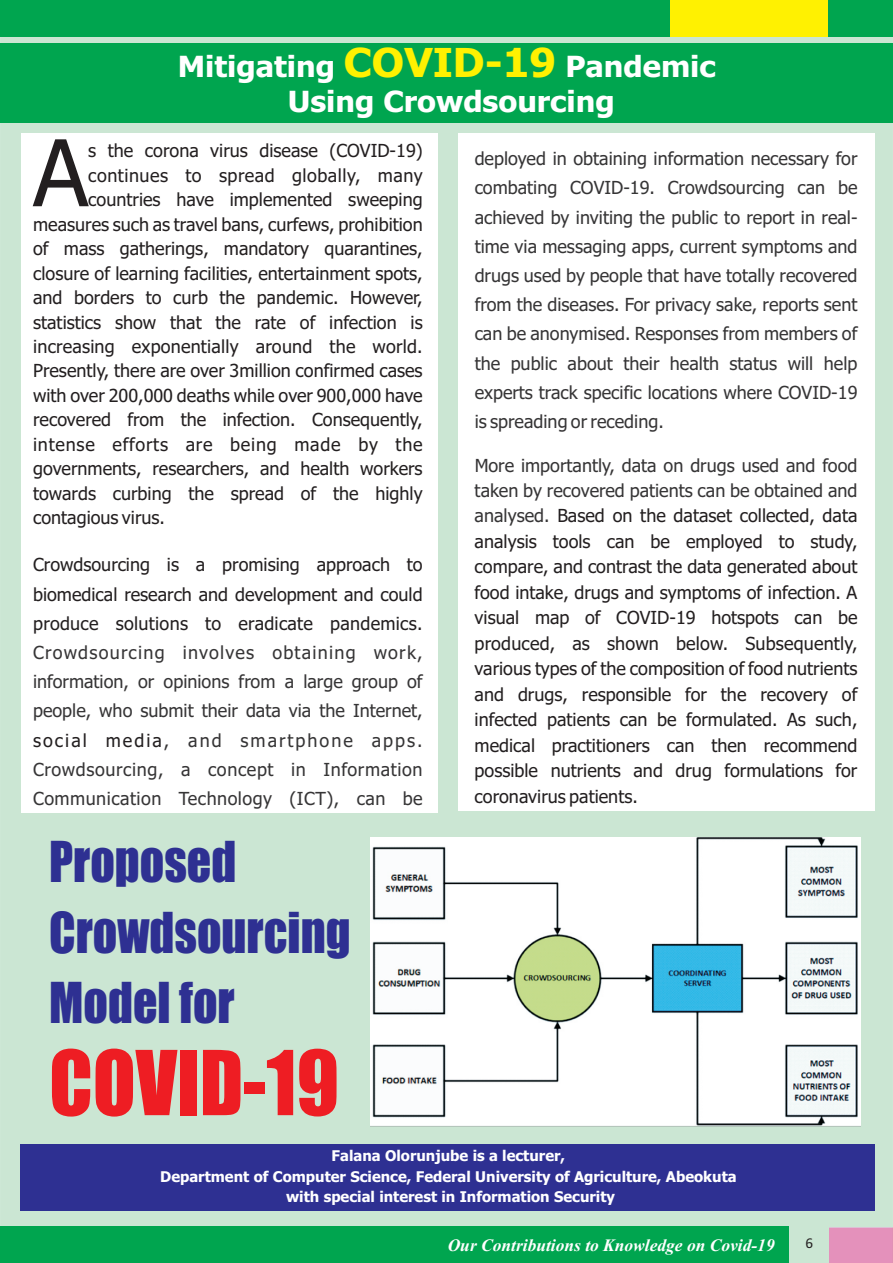
<style>
.page{position:relative;width:893px;height:1263px;background:#fff}
.page>*{position:absolute;margin:0;border:0;box-sizing:border-box;transform-origin:0 0}
.t1{font:91.95px "Tahoma";color:#231f20}
.t2{font:82.5px "Impact";color:#ee1d23;scale:.95 1}
.t3{font:52.05px/70.7px "Impact";color:#2e3092;scale:.92 1}
.t4{font:700 39.9px "Tahoma";color:#fff101;scale:1.05 1}
.t5{font:700 29.25px/34.3px "Tahoma";color:#fff;scale:1.05 1}
.t6{font:18px/24.5px "Tahoma";color:#231f20;text-align:justify}
.t7{font:18px/29.2px "Tahoma";color:#363536;text-align:justify}
.t8{font:18px/29.2px "Tahoma";letter-spacing:.03em;color:#363536}
.t9{font:18px/24.5px "Tahoma";letter-spacing:.02em;color:#231f20}
.t10{font:18px "Tahoma";letter-spacing:.11em;color:#363536}
.t11{font:italic 700 17.4px "Times New Roman";color:#fff}
.t12{font:15.15px "Calibri";color:#231f20}
.t13{font:700 14.85px/20.7px "Tahoma";color:#fff;text-align:center}
.s1{color:#231f20}
.s2{color:#363536}
</style>
<div class="page">
<div style="left:0;top:36px;width:893px;height:1227px;background:#cbe6d3"></div>
<div style="left:0;top:1226px;width:789px;height:37px;background:#00a54f"></div>
<div style="left:829px;top:1227px;width:64px;height:36px;background:#e491bb"></div>
<div style="left:828px;top:0;width:65px;height:36px;background:#00a54f"></div>
<div style="left:0;top:0;width:677px;height:36px;background:#00a54f"></div>
<div style="left:0;top:43px;width:893px;height:80px;background:#00a54f"></div>
<div style="left:670px;top:0;width:158px;height:36px;background:#fff101"></div>
<div style="left:21px;top:133px;width:417px;height:680px;background:#fff"></div>
<div style="left:21px;top:1144px;width:854px;height:67px;background:#2e3092"></div>
<div style="left:458px;top:133px;width:417px;height:678px;background:#fff"></div>
<img style="left:370px;top:838px;width:490px;height:289px">
<h3 class="t4" style="left:344px;top:47px;width:204px">COVID-19</h3>
<h3 class="t5" style="left:178px;top:52px;width:151px">Mitigating</h3>
<h3 class="t5" style="left:288px;top:52px;width:409px;text-indent:278px">Pandemic<br>Using Crowdsourcing</h3>
<h1 class="t1" style="left:33px;top:136px;width:57px">A</h1>
<p class="t9" style="left:88px;top:140px;width:336px">s the corona virus disease (COVID-19) continues to spread globally, many</p>
<p class="t6" style="left:33px;top:189px;width:391px;text-indent:55px">countries have implemented sweeping measures such as travel bans, curfews, prohibition of mass gatherings, mandatory quarantines, closure of learning facilities, entertainment spots, and borders to curb the pandemic. However, statistics show that the rate of infection is increasing exponentially around the world.<br>Presently, there are over 3million confirmed cases with over 200,000 deaths while over 900,000 have recovered from the infection. Consequently, intense efforts are being made by the governments, researchers, and health workers towards curbing the spread of the highly contagious virus.</p>
<p class="t6" style="left:33px;top:552px;width:391px;line-height:29.2px">Crowdsourcing is a promising approach to biomedical research and development and could produce solutions to eradicate pandemics.</p>
<p class="t7" style="left:33px;top:639px;width:391px">Crowdsourcing involves obtaining work, information, or opinions from a large group of people, who submit their data via the Internet,</p>
<p class="t10" style="left:33px;top:733px;width:391px"><span class="s1">social media</span>, and smartphone apps.</p>
<p class="t8" style="left:33px;top:756px;width:391px">Crowdsourcing, a concept in Information<br>Communication Technology (ICT), can be</p>
<p class="t7" style="left:475px;top:146px;width:384px">deployed in obtaining information necessary for combating COVID-19. Crowdsourcing can be achieved by inviting the public to report in real&shy;time via messaging apps, current symptoms and drugs used by people that have totally recovered from the diseases. For privacy sake, reports sent can be anonymised. Responses from members of the public about their health status will help experts track specific locations where COVID-19 is spreading or receding.</p>
<p class="t6" style="left:475px;top:454px;width:384px;line-height:25.5px"><span class="s2">More importantly, data on drugs used and food taken by recovered patients can be obtained and analysed.</span> Based on the dataset collected, data analysis tools can be employed to study, compare, and contrast the data generated about food intake, drugs and symptoms of infection. A visual map of COVID-19 hotspots can be produced, as shown below. Subsequently, various types of the composition of food nutrients and drugs, responsible for the recovery of infected patients can be formulated. As such, medical practitioners can then recommend possible nutrients and drug formulations for coronavirus patients.</p>
<h3 class="t3" style="left:49px;top:829px;width:329px">Proposed<br>Crowdsourcing<br>Model for</h3>
<h2 class="t2" style="left:49px;top:1050px;width:307px">COVID-19</h2>
<p class="t13" style="left:160px;top:1146px;width:578px">Falana Olorunjube is a lecturer,<br>Department of Computer Science, Federal University of Agriculture, Abeokuta with special interest in Information Security</p>
<p class="t11" style="left:448px;top:1239px;width:328px">Our Contributions to Knowledge on Covid-19</p>
<p class="t12" style="left:805px;top:1237px;width:9px">6</p>
</div>
